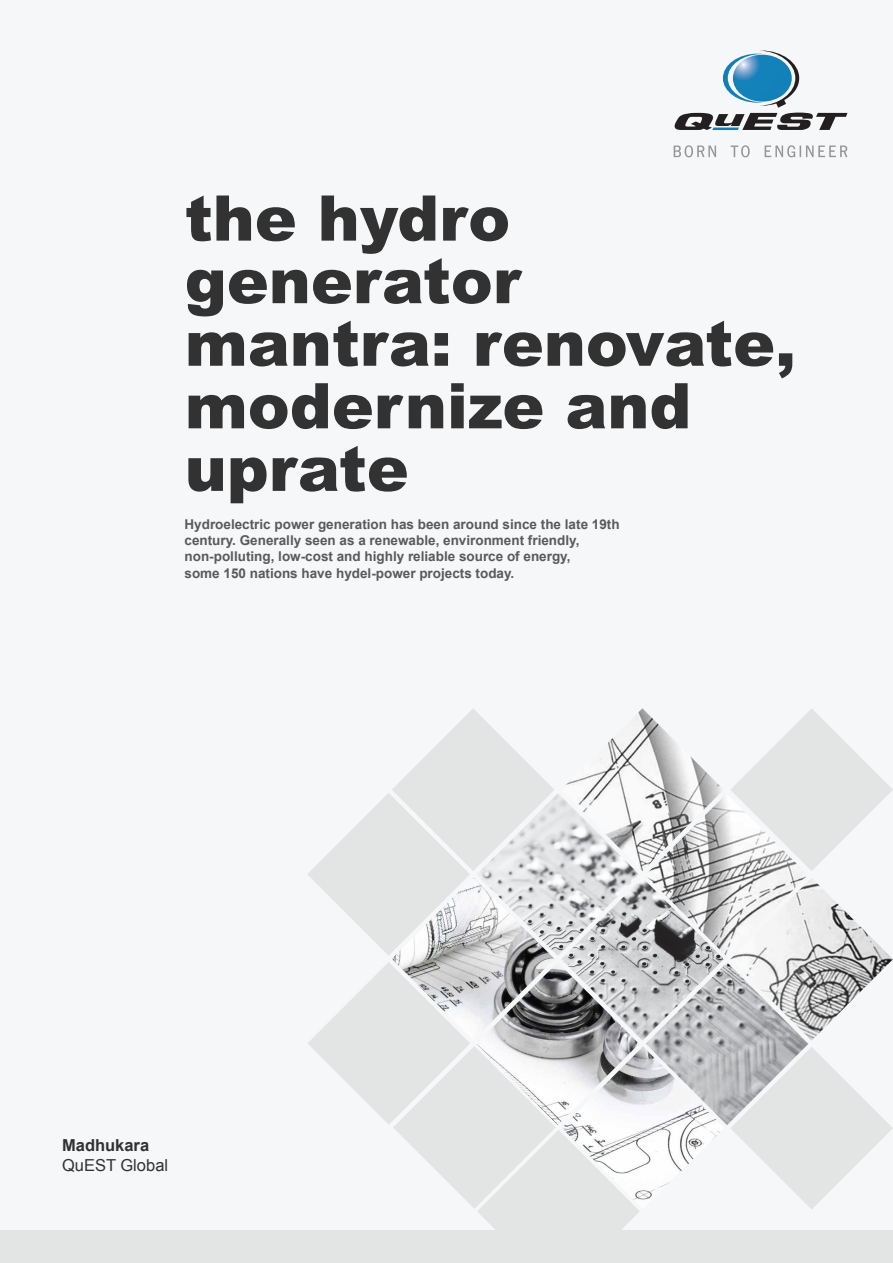
<style>
.page{position:relative;width:893px;height:1263px;background:#f6f7f8}
.page>*{position:absolute;margin:0;border:0;box-sizing:border-box;transform-origin:0 0}
.t1{font:900 63px/62.6px "Arial";color:#323232}
.t2{font:16.5px "Arial";color:#323232}
.t3{font:700 16.5px "Arial";color:#323232}
.t4{font:700 13.5px/16.2px "Arial";color:#585a5b}
</style>
<div class="page">
<div style="left:0;top:1230px;width:893px;height:33px;background:#e3e5e4"></div>
<img style="left:392px;top:956px;width:328px;height:244px">
<svg style="left:308px;top:709px;width:246px;height:247px"></svg>
<svg style="left:308px;top:962px;width:332px;height:268px"></svg>
<img style="left:477px;top:793px;width:331px;height:332px">
<svg style="left:730px;top:1047px;width:163px;height:162px"></svg>
<img style="left:561px;top:708px;width:332px;height:332px">
<svg style="left:674px;top:51px;width:173px;height:79px"></svg>
<svg style="left:674px;top:145px;width:173px;height:12px"></svg>
<h1 class="t1" style="left:185px;top:185px;width:613px">the hydro generator mantra: renovate, modernize and uprate</h1>
<p class="t4" style="left:184px;top:516px;width:437px">Hydroelectric power generation has been around since the late 19th century. Generally seen as a renewable, environment friendly, non-polluting, low-cost and highly reliable source of energy,<br>some 150 nations have hydel-power projects today.</p>
<p class="t3" style="left:62px;top:1135px;width:89px">Madhukara</p>
<p class="t2" style="left:62px;top:1154px;width:108px">QuEST Global</p>
</div>
